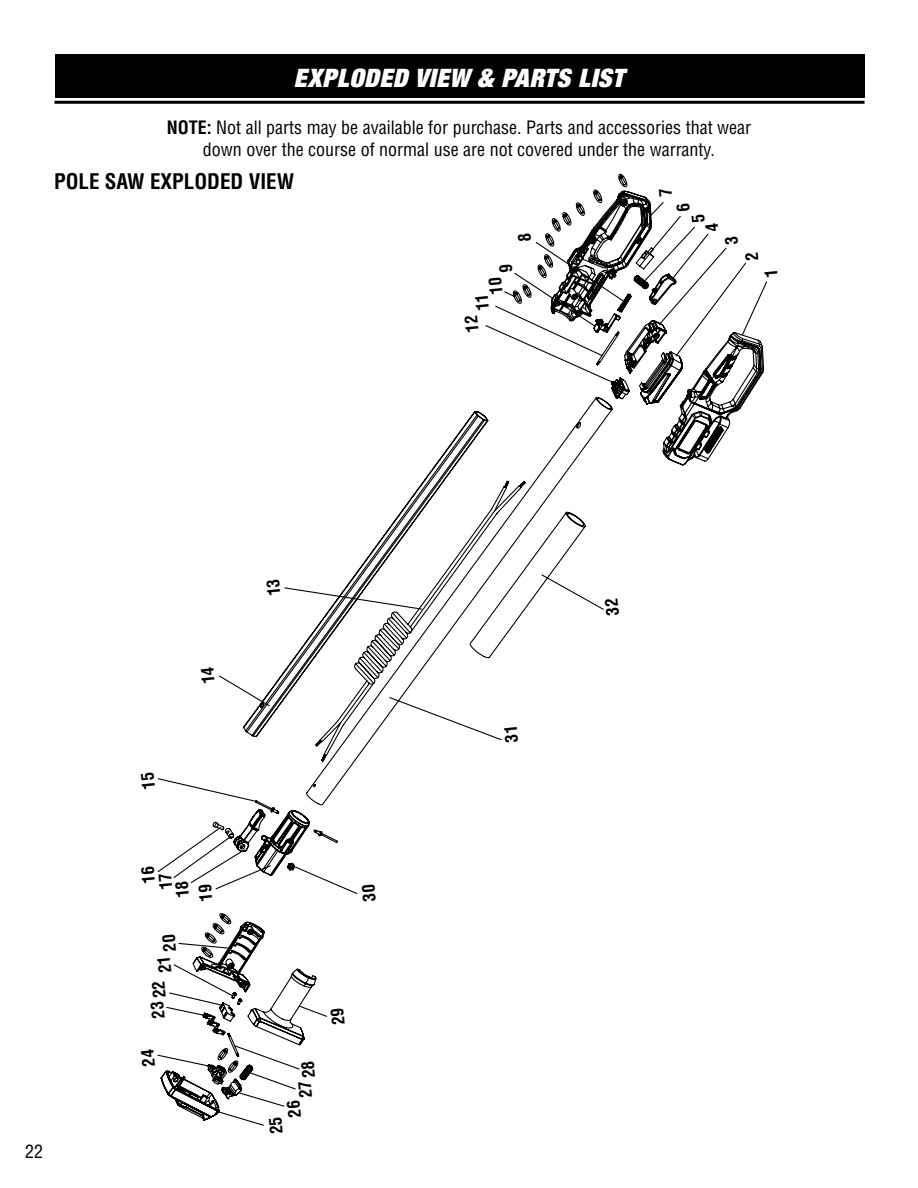
<style>
.page{position:relative;width:918px;height:1188px;background:#fff}
.page>*{position:absolute;margin:0;border:0;box-sizing:border-box;transform-origin:0 0}
.t1{font:italic 900 expanded 25.5px "Helvetica Neue";letter-spacing:.025em;color:#fff}
.t2{font:700 condensed 21px "Helvetica LT Std";color:#000}
.t3{font:condensed 18px/21.6px "Helvetica LT Std";color:#000;text-align:center}
.t4{font:700 condensed 16.95px/16.8px "Helvetica LT Std";color:#000;text-align:center}
.s1{font-weight:700}
</style>
<div class="page">
<div style="left:55px;top:54px;width:810px;height:44px;background:#000101"></div>
<hr style="left:55px;top:101px;width:810px;height:3px;background:#000">
<svg style="left:217px;top:425px;width:354px;height:496px"></svg>
<svg style="left:464px;top:189px;width:303px;height:277px"></svg>
<svg style="left:266px;top:579px;width:14px;height:17px"></svg>
<svg style="left:157px;top:921px;width:171px;height:205px"></svg>
<svg style="left:504px;top:728px;width:14px;height:15px"></svg>
<svg style="left:362px;top:885px;width:14px;height:17px"></svg>
<svg style="left:469px;top:511px;width:135px;height:148px"></svg>
<h1 class="t1" style="left:294px;top:61px;width:332px">EXPLODED VIEW &amp; PARTS LIST</h1>
<p class="t3" style="left:167px;top:117px;width:586px"><span class="s1">NOTE:</span> Not all parts may be available for purchase. Parts and accessories that wear down over the course of normal use are not covered under the warranty.</p>
<p class="t2" style="left:54px;top:168px;width:242px">POLE SAW EXPLODED VIEW</p>
<p class="t3" style="left:25px;top:1140px;width:19px">22</p>
<p class="t4" style="left:141px;top:892px;width:26px;rotate:-95deg">16<br>17</p>
<p class="t4" style="left:172px;top:904px;width:24px;line-height:23px;rotate:-95deg">18<br>19</p>
<p class="t4" style="left:266px;top:1120px;width:18px;line-height:19.5px;text-align:left;text-indent:-15px;rotate:-95deg">25<br>26</p>
</div>
